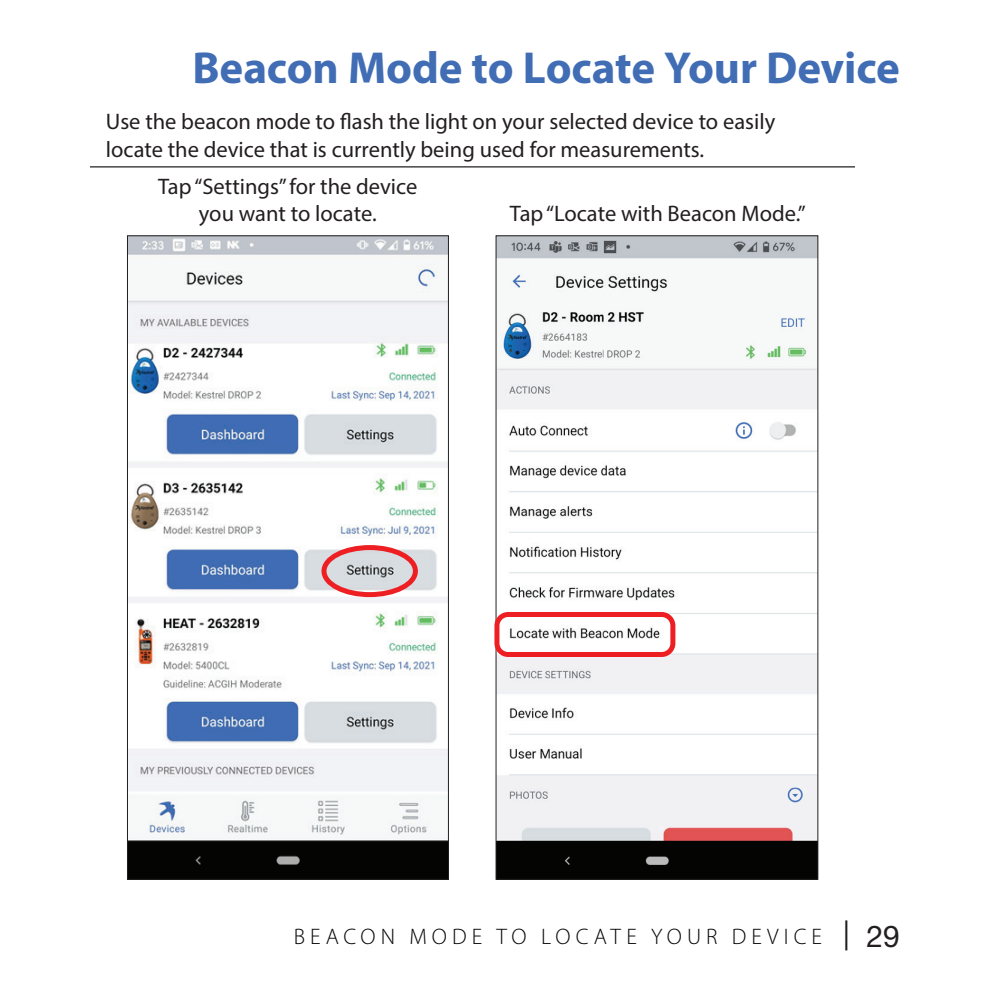
<style>
.page{position:relative;width:990px;height:990px;background:#fff}
.page>*{position:absolute;margin:0;border:0;box-sizing:border-box;transform-origin:0 0}
.t1{font:700 45px "Myriad Pro";letter-spacing:-.005em;color:#416db5}
.t2{font:22.5px/27.5px "Myriad Pro";color:#231f20;text-align:center}
.t3{font:300 22.5px "Myriad Pro";letter-spacing:.225em;color:#040503}
.s1{font-family:"Helvetica Neue LT Std";font-weight:400;font-size:30px;color:#231f20}
</style>
<div class="page">
<img style="left:129px;top:237px;width:318px;height:641px">
<img style="left:498px;top:237px;width:318px;height:641px">
<div style="left:321px;top:545px;width:97px;height:52px;border:5px solid #ee1f23;border-radius:50%"></div>
<div style="left:494px;top:612px;width:181px;height:45px;border:5px solid #ee1f23;border-radius:11px"></div>
<hr style="left:90px;top:166px;width:765px;height:2px;background:#231f20">
<h1 class="t1" style="left:193px;top:39px;width:709px">Beacon Mode to Locate Your Device</h1>
<p class="t2" style="left:106px;top:108px;width:671px;text-align:left">Use the beacon mode to flash the light on your selected device to easily locate the device that is currently being used for measurements.</p>
<p class="t2" style="left:158px;top:172px;width:261px">Tap “Settings” for the device you want to locate.</p>
<p class="t2" style="left:510px;top:200px;width:297px">Tap “Locate with Beacon Mode.”</p>
<p class="t3" style="left:294px;top:923px;width:608px">B EACON M OD E TO LOCATE YOUR DEVIC E <span class="s1">| 29</span></p>
</div>
